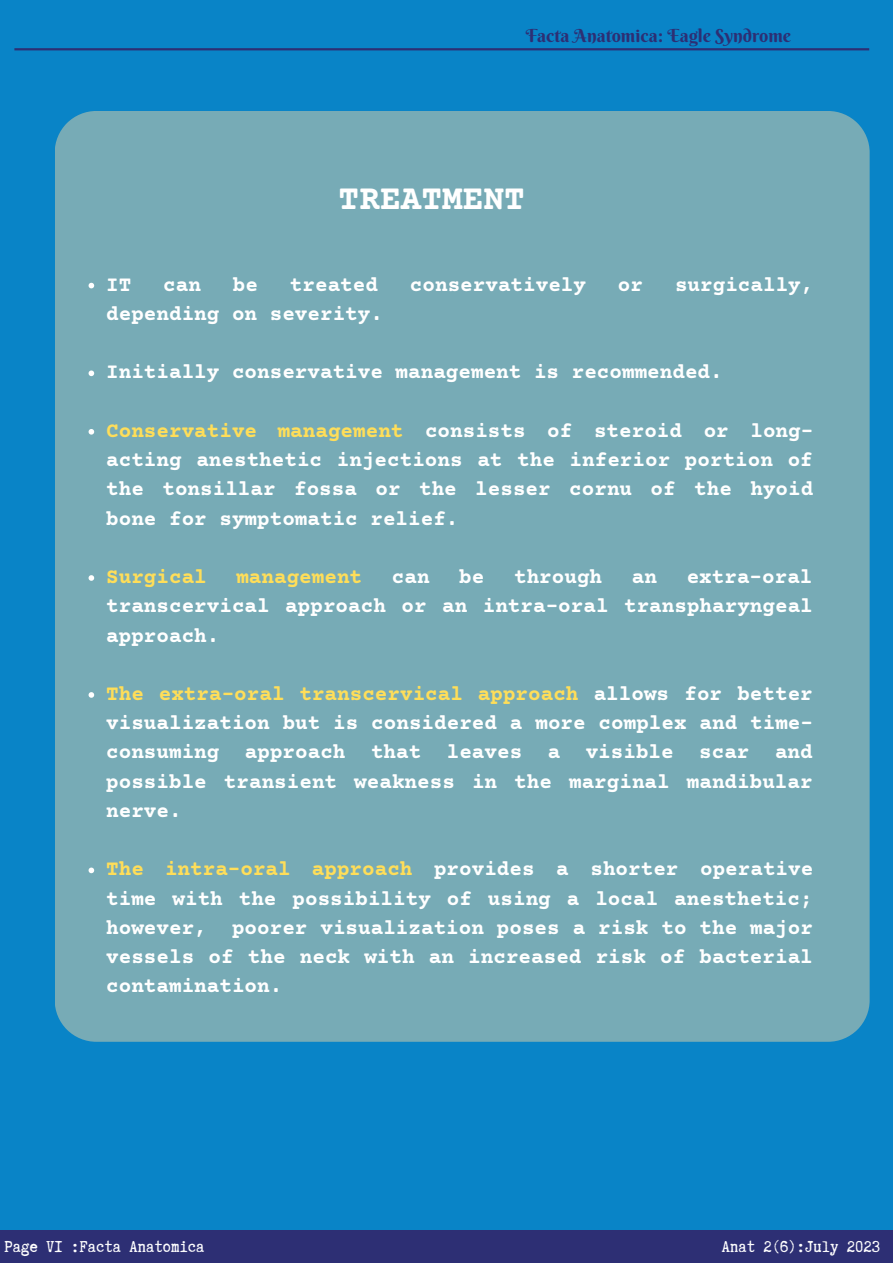
<style>
.page{position:relative;width:893px;height:1264px;background:#fff}
.page>*{position:absolute;margin:0;border:0;box-sizing:border-box;transform-origin:0 0}
.t1{font:700 34.5px "Courier Prime";color:#fff}
.t2{font:700 21px/29.2px "Courier Prime";color:#fff;text-align:justify}
.t3{font:700 21px "Courier Prime";color:#ffde59}
.t4{font:18.75px "Truetypewriter Polygl OTT";color:#fff}
.t5{font:18px "Berkshire Swash";color:#2d2f74}
.s1{color:#ffde59}
</style>
<div class="page">
<div style="left:0;top:0;width:892px;height:1262px;background:#0984c7"></div>
<hr style="left:14px;top:48px;width:855px;height:2px;background:#2d2f74">
<div style="left:0;top:1230px;width:892px;height:32px;background:#2d2f74"></div>
<div style="left:55px;top:111px;width:814px;height:930px;background:#77abb6"></div>
<svg style="left:89px;top:283px;width:5px;height:5px"></svg>
<svg style="left:89px;top:370px;width:5px;height:6px"></svg>
<svg style="left:89px;top:429px;width:5px;height:5px"></svg>
<svg style="left:89px;top:575px;width:5px;height:6px"></svg>
<svg style="left:89px;top:692px;width:5px;height:5px"></svg>
<svg style="left:89px;top:867px;width:5px;height:6px"></svg>
<p class="t5" style="left:526px;top:24px;width:267px">Facta Anatomica: Eagle Syndrome</p>
<h1 class="t1" style="left:338px;top:182px;width:187px">TREATMENT</h1>
<p class="t2" style="left:106px;top:271px;width:27px">IT</p>
<p class="t2" style="left:163px;top:271px;width:39px">can</p>
<p class="t2" style="left:233px;top:271px;width:27px">be</p>
<p class="t2" style="left:290px;top:271px;width:90px">treated</p>
<p class="t2" style="left:410px;top:271px;width:178px">conservatively</p>
<p class="t2" style="left:618px;top:271px;width:27px">or</p>
<p class="t2" style="left:675px;top:271px;width:140px">surgically,</p>
<p class="t2" style="left:106px;top:300px;width:278px">depending on severity.</p>
<p class="t2" style="left:106px;top:359px;width:618px">Initially conservative management is recommended.</p>
<p class="t2" style="left:106px;top:417px;width:708px"><span class="s1">Conservative management</span> consists of steroid or long&shy;acting anesthetic injections at the inferior portion of the tonsillar fossa or the lesser cornu of the hyoid bone for symptomatic relief.</p>
<p class="t3" style="left:106px;top:566px;width:102px">Surgical</p>
<p class="t3" style="left:236px;top:566px;width:127px">management</p>
<p class="t2" style="left:392px;top:564px;width:39px">can</p>
<p class="t2" style="left:459px;top:564px;width:27px">be</p>
<p class="t2" style="left:514px;top:564px;width:90px">through</p>
<p class="t2" style="left:631px;top:564px;width:27px">an</p>
<p class="t2" style="left:106px;top:564px;width:708px;text-indent:580px">extra-oral transcervical approach or an intra-oral transpharyngeal approach.</p>
<p class="t2" style="left:106px;top:680px;width:708px"><span class="s1">The extra-oral transcervical approach</span> allows for better visualization but is considered a more complex and time&shy;consuming approach that leaves a visible scar and possible transient weakness in the marginal mandibular nerve.</p>
<p class="t2" style="left:106px;top:856px;width:708px"><span class="s1">The intra-oral approach</span> provides a shorter operative time with the possibility of using a local anesthetic; however, poorer visualization poses a risk to the major vessels of the neck with an increased risk of bacterial contamination.</p>
<p class="t4" style="left:4px;top:1236px;width:202px">Page VI :Facta Anatomica</p>
<p class="t4" style="left:721px;top:1236px;width:160px">Anat 2(6):July 2023</p>
</div>
